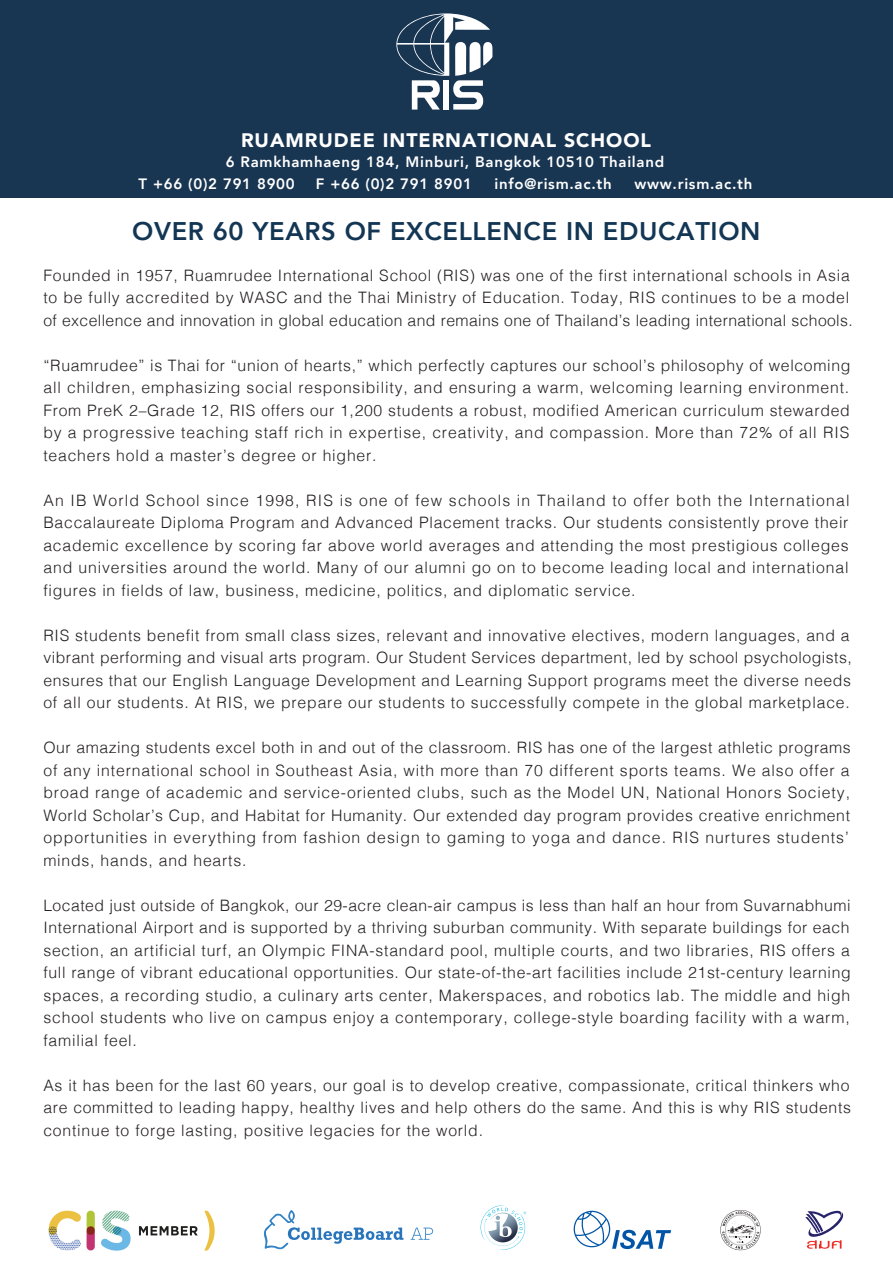
<style>
.page{position:relative;width:893px;height:1263px;background:#fff}
.page>*{position:absolute;margin:0;border:0;box-sizing:border-box;transform-origin:0 0}
.t1{font:800 25.5px "Avenir";letter-spacing:.025em;color:#123654}
.t2{font:900 19.5px "Avenir";letter-spacing:.05em;color:#fff}
.t3{font:300 15.75px/22.5px "Helvetica";letter-spacing:.05em;color:#231f20;text-align:justify}
.t4{font:800 15px/21px "Avenir";letter-spacing:.05em;color:#fff}
</style>
<div class="page">
<svg style="left:411px;top:1227px;width:22px;height:13px"></svg>
<svg style="left:264px;top:1210px;width:139px;height:40px"></svg>
<svg style="left:574px;top:1211px;width:97px;height:38px"></svg>
<svg style="left:805px;top:1211px;width:38px;height:38px"></svg>
<img style="left:48px;top:1210px;width:167px;height:41px">
<svg style="left:720px;top:1210px;width:41px;height:40px"></svg>
<svg style="left:481px;top:1205px;width:45px;height:45px"></svg>
<div style="left:0;top:0;width:893px;height:197px;background:#183551"></div>
<svg style="left:396px;top:13px;width:96px;height:97px"></svg>
<p class="t2" style="left:241px;top:123px;width:412px">RUAMRUDEE INTERNATIONAL SCHOOL</p>
<p class="t4" style="left:307px;top:145px;width:119px">info@rism.ac.th</p>
<p class="t4" style="left:465px;top:145px;width:119px">www.rism.ac.th</p>
<p class="t4" style="left:139px;top:152px;width:527px;text-indent:87px">6 Ramkhamhaeng 184, Minburi, Bangkok 10510 Thailand<br>T +66 (0)2 791 8900</p>
<p class="t4" style="left:316px;top:173px;width:158px">F +66 (0)2 791 8901</p>
<p class="t4" style="left:494px;top:173px;width:119px">info@rism.ac.th</p>
<p class="t4" style="left:635px;top:173px;width:119px">www.rism.ac.th</p>
<h1 class="t1" style="left:132px;top:212px;width:630px">OVER 60 YEARS OF EXCELLENCE IN EDUCATION</h1>
<p class="t3" style="left:43px;top:263px;width:811px;text-align:left">Founded in 1957, Ruamrudee International School (RIS) was one of the first international schools in Asia to be fully accredited by WASC and the Thai Ministry of Education. Today, RIS continues to be a model of excellence and innovation in global education and remains one of Thailand’s leading international schools.</p>
<p class="t3" style="left:43px;top:353px;width:808px">“Ruamrudee” is Thai for “union of hearts,” which perfectly captures our school’s philosophy of welcoming all children, emphasizing social responsibility, and ensuring a warm, welcoming learning environment.<br>From PreK 2–Grade 12, RIS offers our 1,200 students a robust, modified American curriculum stewarded by a progressive teaching staff rich in expertise, creativity, and compassion. More than 72% of all RIS teachers hold a master’s degree or higher.</p>
<p class="t3" style="left:43px;top:488px;width:808px">An IB World School since 1998, RIS is one of few schools in Thailand to offer both the International Baccalaureate Diploma Program and Advanced Placement tracks. Our students consistently prove their academic excellence by scoring far above world averages and attending the most prestigious colleges and universities around the world. Many of our alumni go on to become leading local and international figures in fields of law, business, medicine, politics, and diplomatic service.</p>
<p class="t3" style="left:43px;top:623px;width:810px;text-align:left">RIS students benefit from small class sizes, relevant and innovative electives, modern languages, and a vibrant performing and visual arts program. Our Student Services department, led by school psychologists, ensures that our English Language Development and Learning Support programs meet the diverse needs of all our students. At RIS, we prepare our students to successfully compete in the global marketplace.</p>
<p class="t3" style="left:43px;top:735px;width:809px;text-align:left">Our amazing students excel both in and out of the classroom. RIS has one of the largest athletic programs of any international school in Southeast Asia, with more than 70 different sports teams. We also offer a broad range of academic and service-oriented clubs, such as the Model UN, National Honors Society, World Scholar’s Cup, and Habitat for Humanity. Our extended day program provides creative enrichment opportunities in everything from fashion design to gaming to yoga and dance. RIS nurtures students’ minds, hands, and hearts.</p>
<p class="t3" style="left:43px;top:893px;width:809px">Located just outside of Bangkok, our 29-acre clean-air campus is less than half an hour from Suvarnabhumi International Airport and is supported by a thriving suburban community. With separate buildings for each section, an artificial turf, an Olympic FINA-standard pool, multiple courts, and two libraries, RIS offers a full range of vibrant educational opportunities. Our state-of-the-art facilities include 21st-century learning spaces, a recording studio, a culinary arts center, Makerspaces, and robotics lab. The middle and high school students who live on campus enjoy a contemporary, college-style boarding facility with a warm, familial feel.</p>
<p class="t3" style="left:43px;top:1073px;width:809px">As it has been for the last 60 years, our goal is to develop creative, compassionate, critical thinkers who are committed to leading happy, healthy lives and help others do the same. And this is why RIS students continue to forge lasting, positive legacies for the world.</p>
</div>
